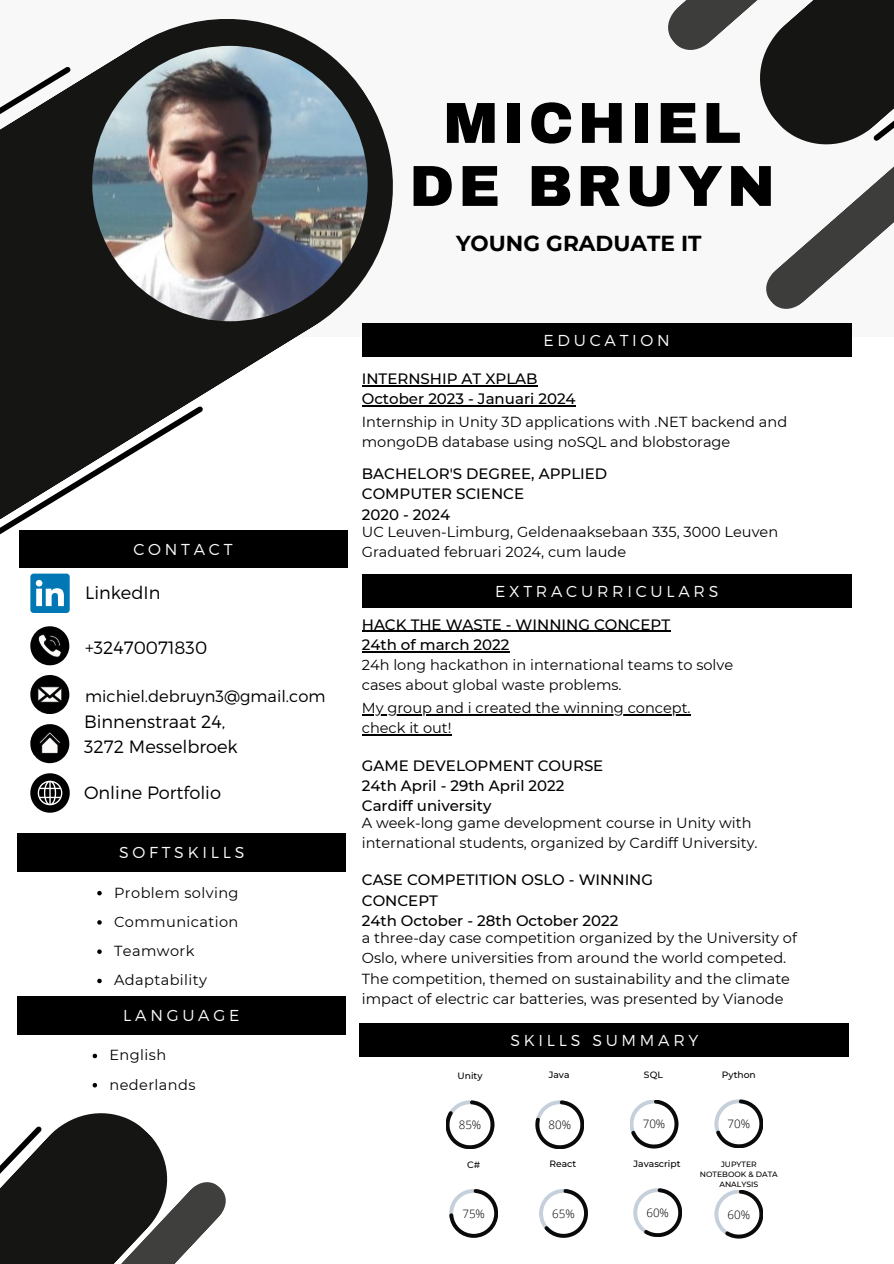
<style>
.page{position:relative;width:894px;height:1264px;background:#fff}
.page>*{position:absolute;margin:0;border:0;box-sizing:border-box;transform-origin:0 0}
.t1{font:900 57.9px/63px "Archivo";letter-spacing:.07em;color:#000;text-align:center}
.t2{font:700 21.6px "Montserrat";color:#000}
.t3{font:300 17.85px/24.8px "Montserrat";color:#000}
.t4{font:300 16.35px "Montserrat";color:#000}
.t5{font:300 15.9px "Montserrat";letter-spacing:.235em;color:#fbfaf8}
.t6{font:500 15px/20.2px "Montserrat";color:#010101}
.t7{font:14.55px/20.2px "Montserrat";color:#010101}
.t8{font:14.55px "Montserrat";letter-spacing:.025em;color:#010101}
.t9{font:300 11.55px "Open Sans";color:#000}
.t10{font:500 9.15px "Montserrat";color:#010101}
.t11{font:500 7.65px/10.2px "Montserrat";color:#010101;text-align:center}
</style>
<div class="page">
<div style="left:0;top:0;width:893px;height:337px;background:#f8f8f8"></div>
<svg style="left:0;top:19px;width:403px;height:549px"></svg>
<img style="left:92px;top:46px;width:275px;height:275px;border-radius:50%">
<svg style="left:0;top:62px;width:75px;height:172px"></svg>
<div style="left:362px;top:323px;width:489px;height:33px;background:#000"></div>
<div style="left:362px;top:574px;width:489px;height:33px;background:#000"></div>
<svg style="left:30px;top:724px;width:39px;height:39px"></svg>
<svg style="left:30px;top:675px;width:39px;height:39px"></svg>
<svg style="left:30px;top:626px;width:39px;height:39px"></svg>
<div style="left:17px;top:833px;width:329px;height:38px;background:#000"></div>
<div style="left:19px;top:530px;width:328px;height:37px;background:#000"></div>
<svg style="left:668px;top:0;width:225px;height:309px"></svg>
<svg style="left:0;top:1113px;width:226px;height:150px"></svg>
<svg style="left:630px;top:1100px;width:48px;height:48px"></svg>
<div style="left:359px;top:1023px;width:490px;height:33px;background:#000"></div>
<svg style="left:535px;top:1100px;width:49px;height:49px"></svg>
<svg style="left:446px;top:1100px;width:48px;height:49px"></svg>
<svg style="left:0;top:401px;width:208px;height:212px"></svg>
<div style="left:17px;top:996px;width:328px;height:38px;background:#000"></div>
<svg style="left:93px;top:1053px;width:4px;height:5px"></svg>
<svg style="left:93px;top:1083px;width:4px;height:4px"></svg>
<svg style="left:30px;top:773px;width:40px;height:39px"></svg>
<svg style="left:97px;top:890px;width:5px;height:5px"></svg>
<svg style="left:97px;top:920px;width:5px;height:4px"></svg>
<svg style="left:97px;top:949px;width:5px;height:4px"></svg>
<svg style="left:97px;top:978px;width:5px;height:5px"></svg>
<hr style="left:362px;top:385px;width:175px;height:1px;background:#010101">
<hr style="left:362px;top:405px;width:213px;height:1px;background:#010101">
<hr style="left:362px;top:630px;width:308px;height:2px;background:#010101">
<hr style="left:362px;top:651px;width:147px;height:1px;background:#010101">
<hr style="left:362px;top:714px;width:328px;height:1px;background:#010101">
<hr style="left:362px;top:734px;width:89px;height:1px;background:#010101">
<svg style="left:633px;top:1188px;width:49px;height:49px"></svg>
<svg style="left:539px;top:1189px;width:49px;height:48px"></svg>
<svg style="left:449px;top:1189px;width:49px;height:48px"></svg>
<svg style="left:714px;top:1099px;width:49px;height:49px"></svg>
<svg style="left:714px;top:1190px;width:49px;height:48px"></svg>
<p class="t5" style="left:133px;top:538px;width:101px">CONTACT</p>
<p class="t3" style="left:85px;top:579px;width:77px">LinkedIn</p>
<p class="t3" style="left:85px;top:634px;width:123px">+32470071830</p>
<h4 class="t4" style="left:85px;top:685px;width:242px">michiel.debruyn3@gmail.com</h4>
<p class="t3" style="left:84px;top:708px;width:155px">Binnenstraat 24,<br>3272 Messelbroek</p>
<p class="t3" style="left:84px;top:779px;width:138px">Online Portfolio</p>
<p class="t5" style="left:119px;top:842px;width:127px">SOFTSKILLS</p>
<p class="t8" style="left:114px;top:883px;width:126px">Problem solving</p>
<h3 class="t8" style="left:114px;top:912px;width:126px">Communication</h3>
<p class="t8" style="left:114px;top:942px;width:82px">Teamwork</p>
<h3 class="t8" style="left:114px;top:971px;width:94px">Adaptability</h3>
<p class="t5" style="left:123px;top:1005px;width:117px">LANGUAGE</p>
<h2 class="t8" style="left:109px;top:1046px;width:58px">English</h2>
<h6 class="t8" style="left:109px;top:1075px;width:87px">nederlands</h6>
<p class="t1" style="left:409px;top:92px;width:367px">MICHIEL<br>DE BRUYN</p>
<p class="t2" style="left:456px;top:230px;width:247px">YOUNG GRADUATE IT</p>
<p class="t5" style="left:543px;top:330px;width:128px">EDUCATION</p>
<p class="t6" style="left:362px;top:368px;width:215px">INTERNSHIP AT XPLAB<br>October 2023 - Januari 2024</p>
<p class="t7" style="left:362px;top:411px;width:427px">Internship in Unity 3D applications with .NET backend and mongoDB database using noSQL and blobstorage</p>
<h3 class="t6" style="left:362px;top:463px;width:247px">BACHELOR'S DEGREE, APPLIED<br>COMPUTER SCIENCE<br>2020 - 2024</h3>
<h3 class="t7" style="left:362px;top:521px;width:418px">UC Leuven-Limburg, Geldenaaksebaan 335, 3000 Leuven</h3>
<p class="t7" style="left:362px;top:542px;width:266px">Graduated februari 2024, cum laude</p>
<p class="t5" style="left:495px;top:580px;width:225px">EXTRACURRICULARS</p>
<p class="t6" style="left:362px;top:614px;width:310px">HACK THE WASTE - WINNING CONCEPT<br>24th of march 2022</p>
<h3 class="t7" style="left:362px;top:654px;width:373px">24h long hackathon in international teams to solve cases about global waste problems.</h3>
<h6 class="t7" style="left:362px;top:698px;width:330px">My group and i created the winning concept. check it out!</h6>
<p class="t6" style="left:362px;top:755px;width:243px">GAME DEVELOPMENT COURSE<br>24th April - 29th April 2022<br>Cardiff university</p>
<p class="t7" style="left:362px;top:812px;width:397px">A week-long game development course in Unity with international students, organized by Cardiff University.</p>
<h6 class="t6" style="left:362px;top:869px;width:293px">CASE COMPETITION OSLO - WINNING<br>CONCEPT<br>24th October - 28th October 2022</h6>
<p class="t7" style="left:362px;top:927px;width:436px">a three-day case competition organized by the University of Oslo, where universities from around the world competed.<br>The competition, themed on sustainability and the climate impact of electric car batteries, was presented by Vianode</p>
<p class="t5" style="left:510px;top:1029px;width:189px">SKILLS SUMMARY</p>
<p class="t10" style="left:457px;top:1070px;width:26px">Unity</p>
<p class="t10" style="left:548px;top:1069px;width:22px">Java</p>
<p class="t10" style="left:643px;top:1069px;width:20px">SQL</p>
<p class="t10" style="left:721px;top:1069px;width:35px">Python</p>
<p class="t9" style="left:458px;top:1116px;width:24px">85%</p>
<p class="t9" style="left:548px;top:1116px;width:24px">80%</p>
<p class="t9" style="left:642px;top:1116px;width:24px">70%</p>
<p class="t9" style="left:727px;top:1115px;width:24px">70%</p>
<p class="t10" style="left:467px;top:1159px;width:15px">C#</p>
<p class="t10" style="left:549px;top:1158px;width:28px">React</p>
<h6 class="t10" style="left:633px;top:1158px;width:48px">Javascript</h6>
<p class="t9" style="left:462px;top:1205px;width:24px">75%</p>
<p class="t9" style="left:552px;top:1205px;width:24px">65%</p>
<p class="t9" style="left:646px;top:1204px;width:24px">60%</p>
<p class="t11" style="left:699px;top:1159px;width:79px">JUPYTER<br>NOTEBOOK &amp; DATA<br>ANALYSIS</p>
<p class="t9" style="left:727px;top:1206px;width:24px">60%</p>
</div>
